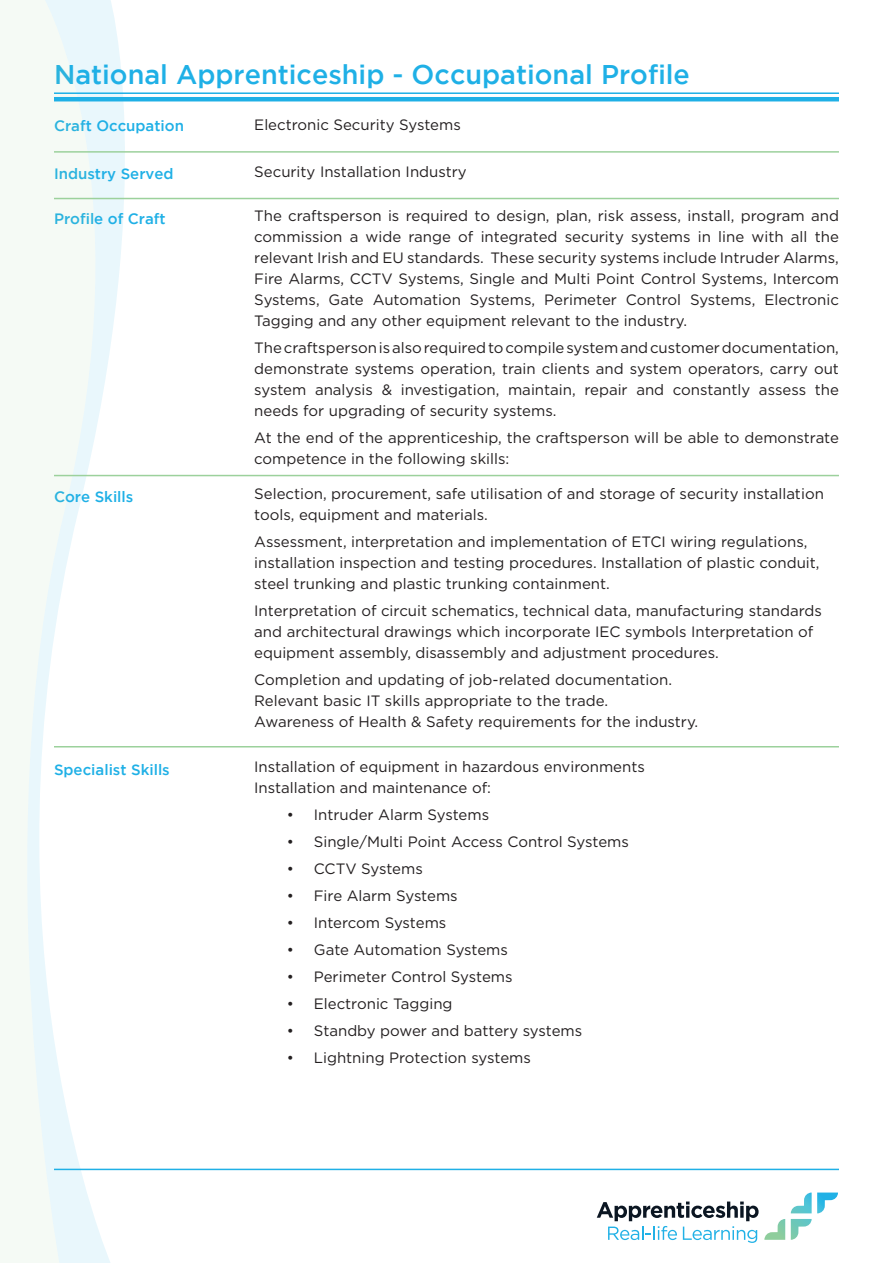
<style>
.page{position:relative;width:893px;height:1263px;background:#fff}
.page>*{position:absolute;margin:0;border:0;box-sizing:border-box;transform-origin:0 0}
.t1{font:500 27px "Gotham";color:#1fb0e6}
.t2{font:15px/21px "Gotham";color:#231f20}
.t3{font:500 15px "Gotham";color:#1fb0e6}
</style>
<div class="page">
<svg style="left:97px;top:0;width:29px;height:1263px"></svg>
<svg style="left:27px;top:0;width:70px;height:1263px"></svg>
<hr style="left:54px;top:92px;width:785px;height:2px;background:#1fb0e6">
<hr style="left:54px;top:97px;width:785px;height:4px;background:#1fb0e6">
<hr style="left:54px;top:1169px;width:785px;height:1px;background:#1fb0e6">
<hr style="left:54px;top:151px;width:785px;height:2px;background:#9cd19c">
<hr style="left:54px;top:198px;width:785px;height:1px;background:#9cd19c">
<hr style="left:54px;top:746px;width:785px;height:1px;background:#9cd19c">
<hr style="left:54px;top:475px;width:785px;height:1px;background:#9cd19c">
<svg style="left:597px;top:1201px;width:188px;height:42px"></svg>
<svg style="left:791px;top:1219px;width:21px;height:21px"></svg>
<svg style="left:791px;top:1192px;width:47px;height:21px"></svg>
<p class="t1" style="left:54px;top:59px;width:637px">National Apprenticeship - Occupational Profile</p>
<p class="t3" style="left:54px;top:117px;width:131px">Craft Occupation</p>
<p class="t3" style="left:54px;top:165px;width:121px">Industry Served</p>
<p class="t3" style="left:54px;top:210px;width:113px">Profile of Craft</p>
<p class="t2" style="left:254px;top:114px;width:208px">Electronic Security Systems</p>
<p class="t2" style="left:254px;top:161px;width:214px">Security Installation Industry</p>
<p class="t2" style="left:254px;top:204px;width:586px;text-align:justify">The craftsperson is required to design, plan, risk assess, install, program and commission a wide range of integrated security systems in line with all the relevant Irish and EU standards. These security systems include Intruder Alarms, Fire Alarms, CCTV Systems, Single and Multi Point Control Systems, Intercom Systems, Gate Automation Systems, Perimeter Control Systems, Electronic Tagging and any other equipment relevant to the industry.</p>
<p class="t2" style="left:254px;top:336px;width:586px;text-align:justify">The craftsperson is also required to compile system and customer documentation, demonstrate systems operation, train clients and system operators, carry out system analysis &amp; investigation, maintain, repair and constantly assess the needs for upgrading of security systems.</p>
<p class="t2" style="left:254px;top:426px;width:586px">At the end of the apprenticeship, the craftsperson will be able to demonstrate competence in the following skills:</p>
<p class="t2" style="left:254px;top:482px;width:571px">Selection, procurement, safe utilisation of and storage of security installation tools, equipment and materials.</p>
<p class="t2" style="left:254px;top:530px;width:567px">Assessment, interpretation and implementation of ETCI wiring regulations, installation inspection and testing procedures. Installation of plastic conduit, steel trunking and plastic trunking containment.</p>
<p class="t2" style="left:254px;top:599px;width:569px">Interpretation of circuit schematics, technical data, manufacturing standards and architectural drawings which incorporate IEC symbols Interpretation of equipment assembly, disassembly and adjustment procedures.</p>
<p class="t2" style="left:254px;top:668px;width:445px">Completion and updating of job-related documentation.<br>Relevant basic IT skills appropriate to the trade.<br>Awareness of Health &amp; Safety requirements for the industry.</p>
<p class="t2" style="left:254px;top:756px;width:392px">Installation of equipment in hazardous environments<br>Installation and maintenance of:</p>
<p class="t2" style="left:287px;top:804px;width:204px">• Intruder Alarm Systems</p>
<p class="t2" style="left:287px;top:831px;width:344px">• Single/Multi Point Access Control Systems</p>
<p class="t2" style="left:287px;top:858px;width:138px">• CCTV Systems</p>
<p class="t2" style="left:287px;top:885px;width:172px">• Fire Alarm Systems</p>
<p class="t2" style="left:287px;top:912px;width:161px">• Intercom Systems</p>
<p class="t2" style="left:287px;top:939px;width:223px">• Gate Automation Systems</p>
<p class="t2" style="left:287px;top:966px;width:227px">• Perimeter Control Systems</p>
<p class="t2" style="left:287px;top:993px;width:167px">• Electronic Tagging</p>
<p class="t2" style="left:287px;top:1020px;width:297px">• Standby power and battery systems</p>
<p class="t2" style="left:287px;top:1047px;width:246px">• Lightning Protection systems</p>
<p class="t3" style="left:54px;top:488px;width:81px">Core Skills</p>
<p class="t3" style="left:54px;top:761px;width:117px">Specialist Skills</p>
</div>
